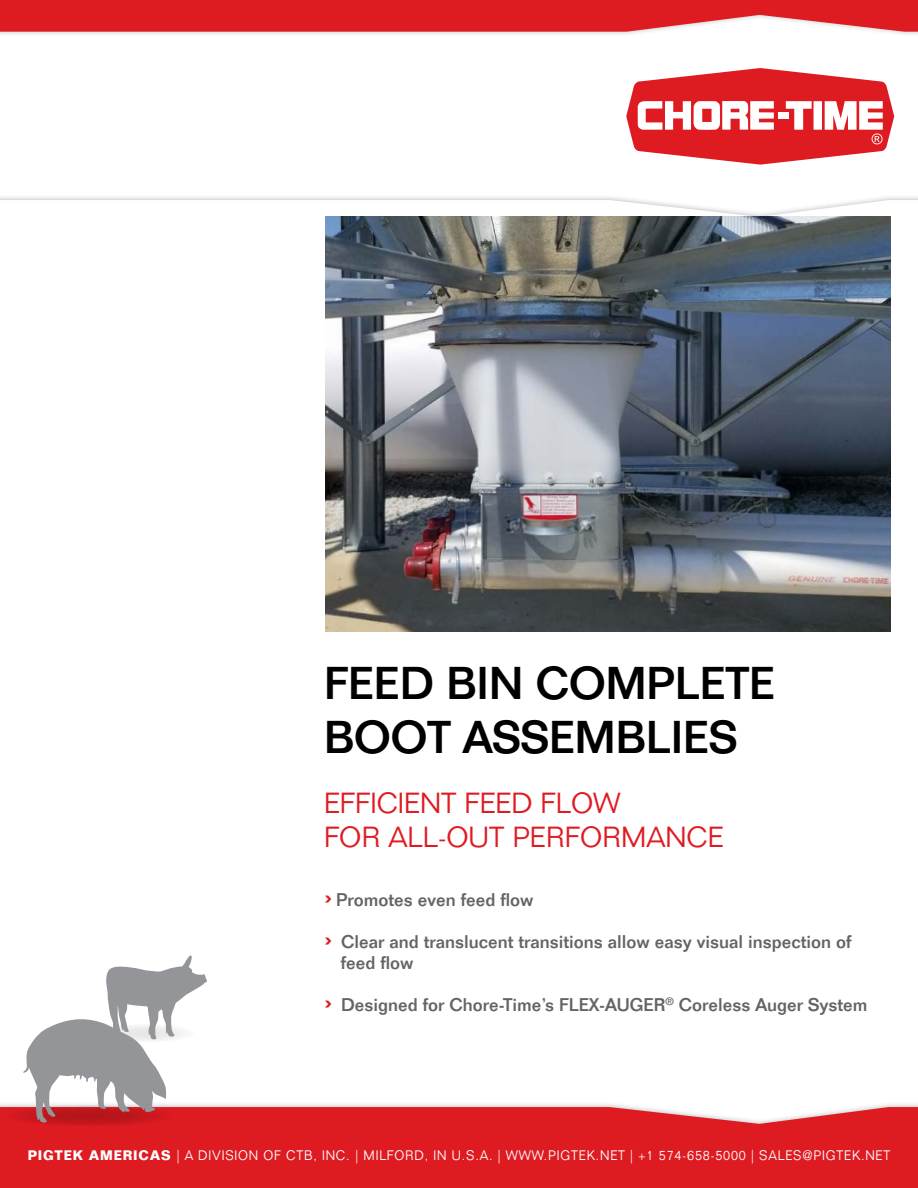
<style>
.page{position:relative;width:918px;height:1188px;background:#fff}
.page>*{position:absolute;margin:0;border:0;box-sizing:border-box;transform-origin:0 0}
.t1{font:500 45px/54px "Folio Std";color:#000}
.t2{font:300 28.5px/34.2px "Folio Std";color:#df1b22}
.t3{font:500 18px/21.6px "Folio Std";color:#636466}
.t4{font:300 13.5px "Folio Std";letter-spacing:.065em;color:#fff;scale:.94 1}
.s1{font-size:30px;color:#df1b22}
.s2{font-weight:700}
</style>
<div class="page">
<svg style="left:626px;top:68px;width:268px;height:97px"></svg>
<div style="left:0;top:0;width:918px;height:38px;background:#000;opacity:.25"></div>
<svg style="left:0;top:0;width:918px;height:32px;background:#e12e34"></svg>
<div style="left:0;top:1102px;width:918px;height:86px;background:#000;opacity:.25"></div>
<div style="left:0;top:1107px;width:918px;height:81px;background:#df1b22"></div>
<div style="left:3px;top:1105px;width:173px;height:21px;background:#d21920;border-radius:50%"></div>
<svg style="left:22px;top:955px;width:185px;height:168px"></svg>
<img style="left:326px;top:217px;width:564px;height:414px">
<h1 class="t1" style="left:324px;top:660px;width:452px">FEED BIN COMPLETE<br>BOOT ASSEMBLIES</h1>
<h2 class="t2" style="left:324px;top:789px;width:401px">EFFICIENT FEED FLOW<br>FOR ALL-OUT PERFORMANCE</h2>
<p class="t3" style="left:324px;top:890px;width:211px"><span class="s1">›</span> Promotes even feed flow</p>
<p class="t3" style="left:341px;top:932px;width:512px;text-indent:-17px"><span class="s1">›</span> Clear and translucent transitions allow easy visual inspection of feed flow</p>
<p class="t3" style="left:324px;top:996px;width:545px"><span class="s1">›</span> Designed for Chore-Time’s FLEX-AUGER<sup>®</sup> Coreless Auger System</p>
<p class="t4" style="left:28px;top:1150px;width:919px"><span class="s2">PIGTEK AMERICAS</span> | A DIVISION OF CTB, INC. | MILFORD, IN U.S.A. | WWW.PIGTEK.NET | +1 574-658-5000 | SALES@PIGTEK.NET</p>
</div>
